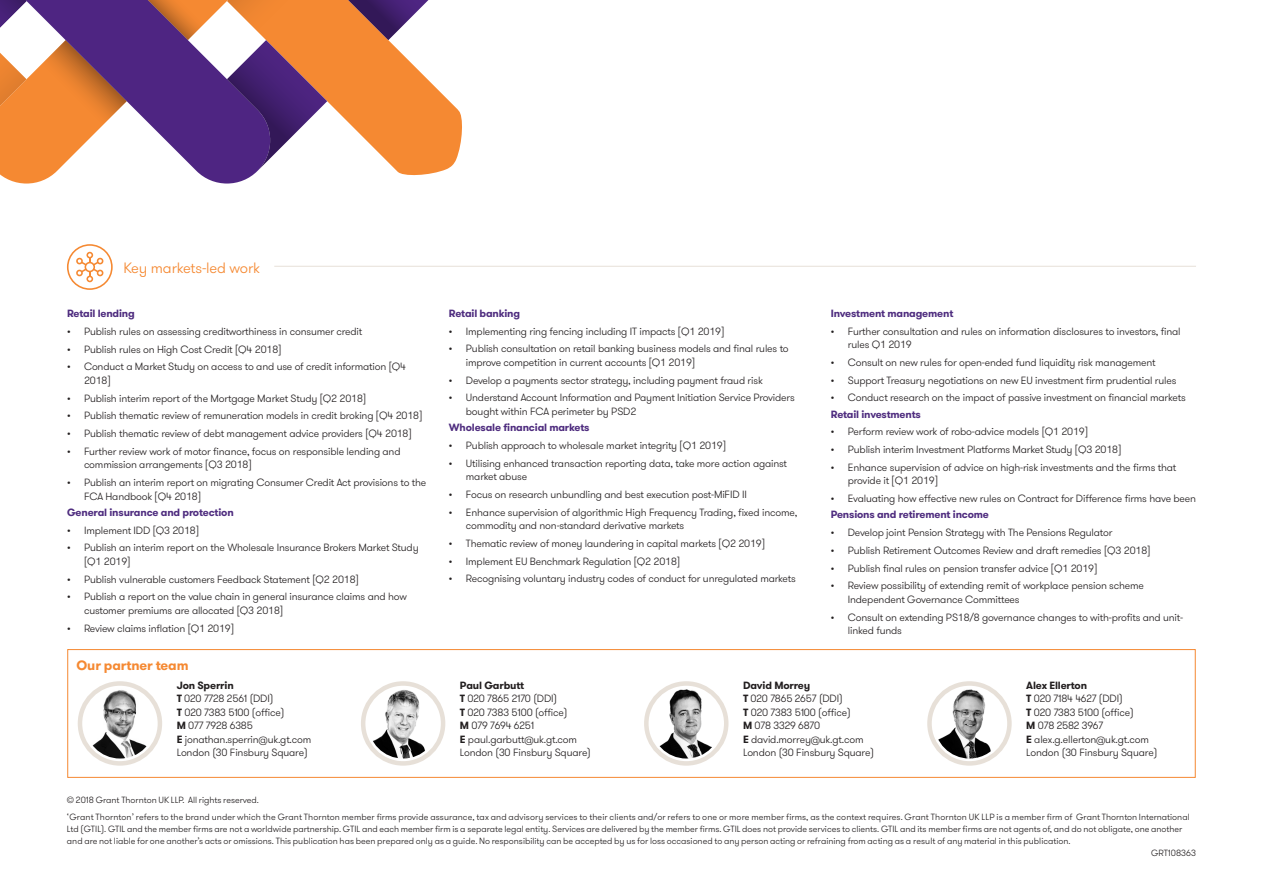
<style>
.page{position:relative;width:1263px;height:893px;background:#fff}
.page>*{position:absolute;margin:0;border:0;box-sizing:border-box;transform-origin:0 0}
._06_Opening_Paragrap{font:300 15px "GT Walsheim Pro";letter-spacing:-.01em;color:#f58932}
._06_Opening_Paragrap-2{font:700 13.5px "GT Walsheim Pro";letter-spacing:-.01em;color:#f58932}
._21_Body_text{font:300 10.5px/13.5px "GT Walsheim Pro";letter-spacing:-.015em;color:#231f20}
.Heading{font:700 10.5px "GT Walsheim Pro";letter-spacing:-.015em;color:#4f2d7f}
.L_Back_cover_text{font:300 9px/12px "GT Walsheim Pro";color:#231f20}
.s1{font-weight:700}
</style>
<div class="page">
<hr style="left:274px;top:266px;width:922px;height:1px;background:#e7e0d8">
<svg style="left:0;top:0;width:462px;height:184px"></svg>
<svg style="left:67px;top:244px;width:46px;height:46px"></svg>
<div style="left:67px;top:649px;width:1128px;height:129px;border:1px solid #f58932"></div>
<img style="left:651px;top:688px;width:70px;height:70px;border-radius:35px">
<div style="left:644px;top:681px;width:84px;height:85px;border:4px solid #e7e0d8;border-radius:50%"></div>
<img style="left:368px;top:688px;width:70px;height:70px;border-radius:35px">
<div style="left:361px;top:681px;width:84px;height:85px;border:4px solid #e7e0d8;border-radius:50%"></div>
<img style="left:85px;top:688px;width:70px;height:70px;border-radius:35px">
<div style="left:78px;top:681px;width:84px;height:85px;border:4px solid #e7e0d8;border-radius:50%"></div>
<img style="left:934px;top:688px;width:67px;height:70px">
<div style="left:927px;top:681px;width:85px;height:85px;border:4px solid #e7e0d8;border-radius:50%"></div>
<p class="_06_Opening_Paragrap" style="left:124px;top:258px;width:138px">Key markets-led work</p>
<p class="Heading" style="left:67px;top:306px;width:69px">Retail lending</p>
<p class="_21_Body_text" style="left:67px;top:325px;width:297px">• Publish rules on assessing creditworthiness in consumer credit</p>
<p class="_21_Body_text" style="left:67px;top:342px;width:216px">• Publish rules on High Cost Credit [Q4 2018]</p>
<p class="_21_Body_text" style="left:84px;top:360px;width:324px;text-indent:-17px">• Conduct a Market Study on access to and use of credit information [Q4<br>2018]</p>
<p class="_21_Body_text" style="left:67px;top:391px;width:301px">• Publish interim report of the Mortgage Market Study [Q2 2018]</p>
<p class="_21_Body_text" style="left:67px;top:409px;width:357px">• Publish thematic review of remuneration models in credit broking [Q4 2018]</p>
<p class="_21_Body_text" style="left:67px;top:427px;width:346px">• Publish thematic review of debt management advice providers [Q4 2018]</p>
<p class="_21_Body_text" style="left:84px;top:445px;width:318px;text-indent:-17px">• Further review work of motor finance, focus on responsible lending and commission arrangements [Q3 2018]</p>
<p class="_21_Body_text" style="left:84px;top:476px;width:344px;text-indent:-17px">• Publish an interim report on migrating Consumer Credit Act provisions to the<br>FCA Handbook [Q4 2018]</p>
<p class="Heading" style="left:67px;top:505px;width:168px">General insurance and protection</p>
<p class="_21_Body_text" style="left:67px;top:523px;width:134px">• Implement IDD [Q3 2018]</p>
<p class="_21_Body_text" style="left:84px;top:541px;width:336px;text-indent:-17px">• Publish an interim report on the Wholesale Insurance Brokers Market Study [Q1 2019]</p>
<p class="_21_Body_text" style="left:67px;top:572px;width:293px">• Publish vulnerable customers Feedback Statement [Q2 2018]</p>
<p class="_21_Body_text" style="left:84px;top:590px;width:324px;text-indent:-17px">• Publish a report on the value chain in general insurance claims and how customer premiums are allocated [Q3 2018]</p>
<p class="_21_Body_text" style="left:67px;top:621px;width:169px">• Review claims inflation [Q1 2019]</p>
<p class="_06_Opening_Paragrap-2" style="left:77px;top:657px;width:114px">Our partner team</p>
<p class="Heading" style="left:449px;top:306px;width:73px">Retail banking</p>
<p class="_21_Body_text" style="left:449px;top:324px;width:277px">• Implementing ring fencing including IT impacts [Q1 2019]</p>
<p class="_21_Body_text" style="left:466px;top:342px;width:324px;text-indent:-17px">• Publish consultation on retail banking business models and final rules to improve competition in current accounts [Q1 2019]</p>
<p class="_21_Body_text" style="left:449px;top:373px;width:315px">• Develop a payments sector strategy, including payment fraud risk</p>
<p class="_21_Body_text" style="left:466px;top:391px;width:330px;text-indent:-17px">• Understand Account Information and Payment Initiation Service Providers bought within FCA perimeter by PSD2</p>
<p class="Heading" style="left:449px;top:421px;width:142px">Wholesale financial markets</p>
<p class="_21_Body_text" style="left:449px;top:439px;width:279px">• Publish approach to wholesale market integrity [Q1 2019]</p>
<p class="_21_Body_text" style="left:466px;top:456px;width:323px;text-indent:-17px">• Utilising enhanced transaction reporting data, take more action against market abuse</p>
<p class="_21_Body_text" style="left:449px;top:488px;width:299px">• Focus on research unbundling and best execution post-MiFID II</p>
<p class="_21_Body_text" style="left:466px;top:505px;width:333px;text-indent:-17px">• Enhance supervision of algorithmic High Frequency Trading, fixed income, commodity and non-standard derivative markets</p>
<p class="_21_Body_text" style="left:449px;top:537px;width:318px">• Thematic review of money laundering in capital markets [Q2 2019]</p>
<p class="_21_Body_text" style="left:449px;top:554px;width:233px">• Implement EU Benchmark Regulation [Q2 2018]</p>
<p class="_21_Body_text" style="left:449px;top:572px;width:348px">• Recognising voluntary industry codes of conduct for unregulated markets</p>
<p class="Heading" style="left:831px;top:306px;width:124px">Investment management</p>
<p class="_21_Body_text" style="left:848px;top:324px;width:334px;text-indent:-17px">• Further consultation and rules on information disclosures to investors, final rules Q1 2019</p>
<p class="_21_Body_text" style="left:831px;top:356px;width:326px">• Consult on new rules for open-ended fund liquidity risk management</p>
<p class="_21_Body_text" style="left:831px;top:373px;width:347px">• Support Treasury negotiations on new EU investment firm prudential rules</p>
<p class="_21_Body_text" style="left:831px;top:391px;width:356px">• Conduct research on the impact of passive investment on financial markets</p>
<p class="Heading" style="left:831px;top:407px;width:92px">Retail investments</p>
<p class="_21_Body_text" style="left:831px;top:425px;width:259px">• Perform review work of robo-advice models [Q1 2019]</p>
<p class="_21_Body_text" style="left:831px;top:443px;width:292px">• Publish interim Investment Platforms Market Study [Q3 2018]</p>
<p class="_21_Body_text" style="left:848px;top:461px;width:330px;text-indent:-17px">• Enhance supervision of advice on high-risk investments and the firms that provide it [Q1 2019]</p>
<p class="_21_Body_text" style="left:831px;top:492px;width:367px">• Evaluating how effective new rules on Contract for Difference firms have been</p>
<p class="Heading" style="left:831px;top:508px;width:160px">Pensions and retirement income</p>
<p class="_21_Body_text" style="left:831px;top:526px;width:283px">• Develop joint Pension Strategy with The Pensions Regulator</p>
<p class="_21_Body_text" style="left:831px;top:544px;width:321px">• Publish Retirement Outcomes Review and draft remedies [Q3 2018]</p>
<p class="_21_Body_text" style="left:831px;top:561px;width:268px">• Publish final rules on pension transfer advice [Q1 2019]</p>
<p class="_21_Body_text" style="left:848px;top:579px;width:298px;text-indent:-17px">• Review possibility of extending remit of workplace pension scheme<br>Independent Governance Committees</p>
<p class="_21_Body_text" style="left:848px;top:610px;width:337px;text-indent:-17px">• Consult on extending PS18/8 governance changes to with-profits and unit&shy;linked funds</p>
<p class="_21_Body_text" style="left:177px;top:679px;width:136px"><span class="s1">Jon Sperrin<br>T</span> 020 7728 2561 (DDI)<br><span class="s1">T</span> 020 7383 5100 (office)<br><span class="s1">M</span> 077 7928 6385<br><span class="s1">E</span> jonathan.sperrin@uk.gt.com<br>London (30 Finsbury Square)</p>
<p class="_21_Body_text" style="left:1026px;top:679px;width:133px"><span class="s1">Alex Ellerton<br>T</span> 020 7184 4627 (DDI)<br><span class="s1">T</span> 020 7383 5100 (office)<br><span class="s1">M</span> 078 2582 3967<br><span class="s1">E</span> alex.g.ellerton@uk.gt.com<br>London (30 Finsbury Square)</p>
<p class="_21_Body_text" style="left:743px;top:679px;width:133px"><span class="s1">David Morrey<br>T</span> 020 7865 2657 (DDI)<br><span class="s1">T</span> 020 7383 5100 (office)<br><span class="s1">M</span> 078 3329 6870<br><span class="s1">E</span> david.morrey@uk.gt.com<br>London (30 Finsbury Square)</p>
<p class="_21_Body_text" style="left:460px;top:679px;width:133px"><span class="s1">Paul Garbutt<br>T</span> 020 7865 2170 (DDI)<br><span class="s1">T</span> 020 7383 5100 (office)<br><span class="s1">M</span> 079 7694 6251<br><span class="s1">E</span> paul.garbutt@uk.gt.com<br>London (30 Finsbury Square)</p>
<p class="L_Back_cover_text" style="left:67px;top:794px;width:194px">© 2018 Grant Thornton UK LLP. All rights reserved.</p>
<p class="L_Back_cover_text" style="left:67px;top:811px;width:1124px">‘Grant Thornton’ refers to the brand under which the Grant Thornton member firms provide assurance, tax and advisory services to their clients and/or refers to one or more member firms, as the context requires. Grant Thornton UK LLP is a member firm of Grant Thornton International<br>Ltd (GTIL). GTIL and the member firms are not a worldwide partnership. GTIL and each member firm is a separate legal entity. Services are delivered by the member firms. GTIL does not provide services to clients. GTIL and its member firms are not agents of, and do not obligate, one another and are not liable for one another’s acts or omissions. This publication has been prepared only as a guide. No responsibility can be accepted by us for loss occasioned to any person acting or refraining from acting as a result of any material in this publication.</p>
<p class="L_Back_cover_text" style="left:1151px;top:847px;width:46px">GRT108363</p>
</div>
